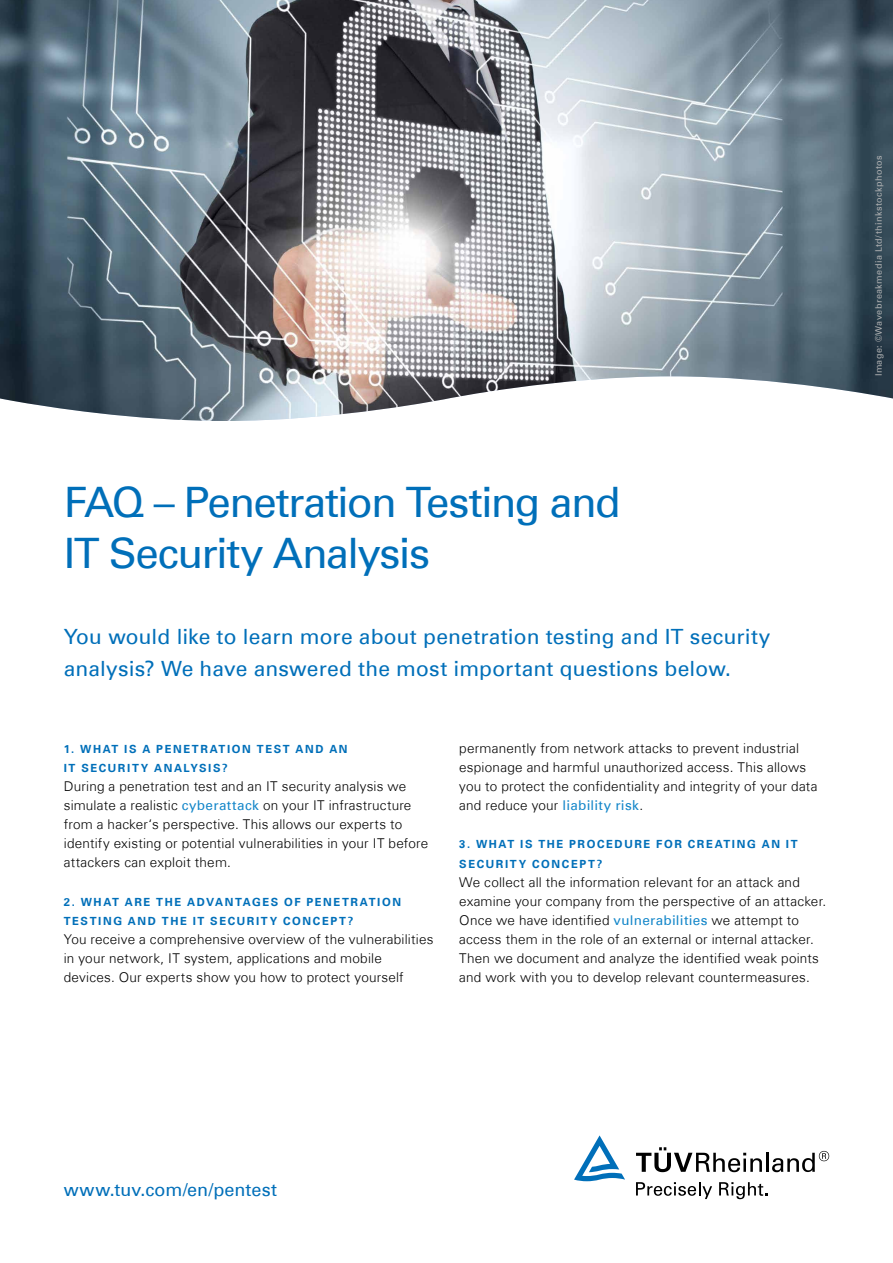
<style>
.page{position:relative;width:893px;height:1263px;background:#fff}
.page>*{position:absolute;margin:0;border:0;box-sizing:border-box;transform-origin:0 0}
.t1{font:42px/51px "Univers Com 55 Roman";letter-spacing:-.035em;color:#006fb9}
.t2{font:21px/32px "Univers Com 55 Roman";letter-spacing:.005em;color:#006fb9}
.t3{font:18px "Univers Com 55 Roman";color:#006fb9}
.t4{font:300 13.5px/19.2px "Univers Com 45";letter-spacing:.015em;color:#000}
.t5{font:700 11.25px/19.2px "Univers Com 65";letter-spacing:.145em;color:#006fb9}
.t6{font:9px "Univers Com 55 Roman";letter-spacing:.045em;color:#b1b2b3}
.s1{font-family:"Univers Com 55 Roman";font-weight:400;color:#1386c9}
</style>
<div class="page">
<svg style="left:636px;top:1147px;width:126px;height:25px"></svg>
<hr style="left:766px;top:1153px;width:3px;height:19px;background:#000">
<svg style="left:772px;top:1151px;width:57px;height:21px"></svg>
<svg style="left:574px;top:1135px;width:51px;height:46px"></svg>
<svg style="left:636px;top:1182px;width:76px;height:17px"></svg>
<svg style="left:719px;top:1182px;width:48px;height:17px"></svg>
<img style="left:0;top:0;width:893px;height:421px">
<h1 class="t1" style="left:64px;top:476px;width:559px">FAQ – Penetration Testing and<br>IT Security Analysis</h1>
<h2 class="t2" style="left:64px;top:621px;width:708px">You would like to learn more about penetration testing and IT security analysis? We have answered the most important questions below.</h2>
<p class="t5" style="left:64px;top:739px;width:285px">1. WHAT IS A PENETRATION TEST AND AN<br>IT SECURITY ANALYSIS?</p>
<p class="t4" style="left:64px;top:776px;width:366px">During a penetration test and an IT security analysis we simulate a realistic <span class="s1">cyberattack</span> on your IT infrastructure from a hacker‘s perspective. This allows our experts to identify existing or potential vulnerabilities in your IT before attackers can exploit them.</p>
<p class="t5" style="left:64px;top:892px;width:339px">2. WHAT ARE THE ADVANTAGES OF PENETRATION<br>TESTING AND THE IT SECURITY CONCEPT?</p>
<p class="t4" style="left:64px;top:930px;width:371px">You receive a comprehensive overview of the vulnerabilities in your network, IT system, applications and mobile devices. Our experts show you how to protect yourself</p>
<p class="t4" style="left:459px;top:738px;width:360px">permanently from network attacks to prevent industrial espionage and harmful unauthorized access. This allows you to protect the confidentiality and integrity of your data and reduce your <span class="s1">liability risk</span>.</p>
<p class="t5" style="left:459px;top:835px;width:340px">3. WHAT IS THE PROCEDURE FOR CREATING AN IT<br>SECURITY CONCEPT?</p>
<p class="t4" style="left:459px;top:872px;width:369px">We collect all the information relevant for an attack and examine your company from the perspective of an attacker.<br>Once we have identified <span class="s1">vulnerabilities</span> we attempt to access them in the role of an external or internal attacker.<br>Then we document and analyze the identified weak points and work with you to develop relevant countermeasures.</p>
<p class="t6" style="left:873px;top:376px;width:223px;rotate:-90deg">Image: ©Wavebreakmedia Ltd/thinkstockphotos</p>
<h3 class="t3" style="left:64px;top:1178px;width:215px">www.tuv.com/en/pentest</h3>
</div>
